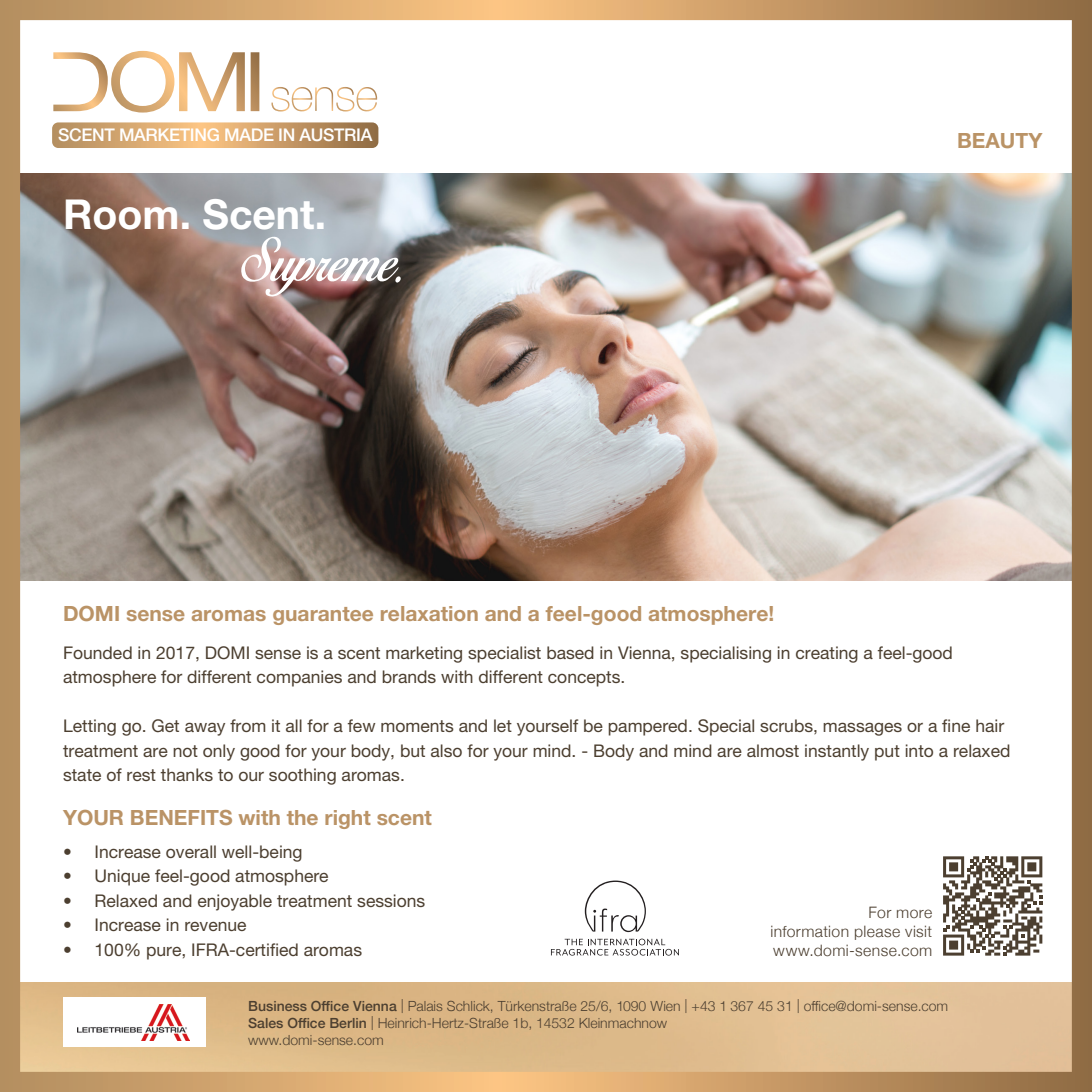
<style>
.page{position:relative;width:1092px;height:1092px;background:#fff}
.page>*{position:absolute;margin:0;border:0;box-sizing:border-box;transform-origin:0 0}
.t1{font:52.5px "Birdsof Paradise";color:#fff}
.t2{font:700 41.3px "Helvetica Neue LT Pro";color:#fff}
.t3{font:700 21px "Helvetica Neue LT Pro";color:#ba9366}
.t4{font:17.5px/24.5px "Helvetica Neue LT Pro";color:#4c3f30}
.t5{font:500 17.5px "Helvetica Neue LT Pro";letter-spacing:-.02em;color:#fff}
.t6{font:300 15.75px/18.9px "Helvetica Neue";letter-spacing:.025em;color:#4c3f30;text-align:justify}
.t7{font:300 14px/16.8px "Helvetica Neue";color:#4c3f30}
.s1{font-weight:500}
</style>
<div class="page">
<img style="left:0;top:0;width:1091px;height:1091px">
<p class="t5" style="left:58px;top:124px;width:315px">SCENT MARKETING MADE IN AUSTRIA</p>
<h2 class="t2" style="left:63px;top:189px;width:264px">Room. Scent.</h2>
<h1 class="t1" style="left:244px;top:228px;width:163px">Supreme.</h1>
<p class="t3" style="left:957px;top:127px;width:87px">BEAUTY</p>
<p class="t3" style="left:63px;top:600px;width:712px">DOMI sense aromas guarantee relaxation and a feel-good atmosphere!</p>
<p class="t4" style="left:63px;top:640px;width:891px">Founded in 2017, DOMI sense is a scent marketing specialist based in Vienna, specialising in creating a feel-good atmosphere for different companies and brands with different concepts.</p>
<p class="t4" style="left:63px;top:713px;width:948px">Letting go. Get away from it all for a few moments and let yourself be pampered. Special scrubs, massages or a fine hair treatment are not only good for your body, but also for your mind. - Body and mind are almost instantly put into a relaxed state of rest thanks to our soothing aromas.</p>
<p class="t3" style="left:63px;top:804px;width:370px">YOUR BENEFITS with the right scent</p>
<p class="t4" style="left:63px;top:838px;width:241px">• Increase overall well-being</p>
<p class="t4" style="left:63px;top:863px;width:267px">• Unique feel-good atmosphere</p>
<p class="t4" style="left:63px;top:887px;width:364px">• Relaxed and enjoyable treatment sessions</p>
<p class="t4" style="left:63px;top:912px;width:185px">• Increase in revenue</p>
<p class="t4" style="left:63px;top:936px;width:300px">• 100% pure, IFRA-certified aromas</p>
<p class="t6" style="left:770px;top:901px;width:163px;text-indent:98px">For more information please visit www.domi-sense.com</p>
<p class="t7" style="left:248px;top:996px;width:701px"><span class="s1">Business Office Vienna</span> | Palais Schlick, Türkenstraße 25/6, 1090 Wien | +43 1 367 45 31 | office@domi-sense.com<br><span class="s1">Sales Office Berlin</span> | Heinrich-Hertz-Straße 1b, 14532 Kleinmachnow<br>www.domi-sense.com</p>
</div>
